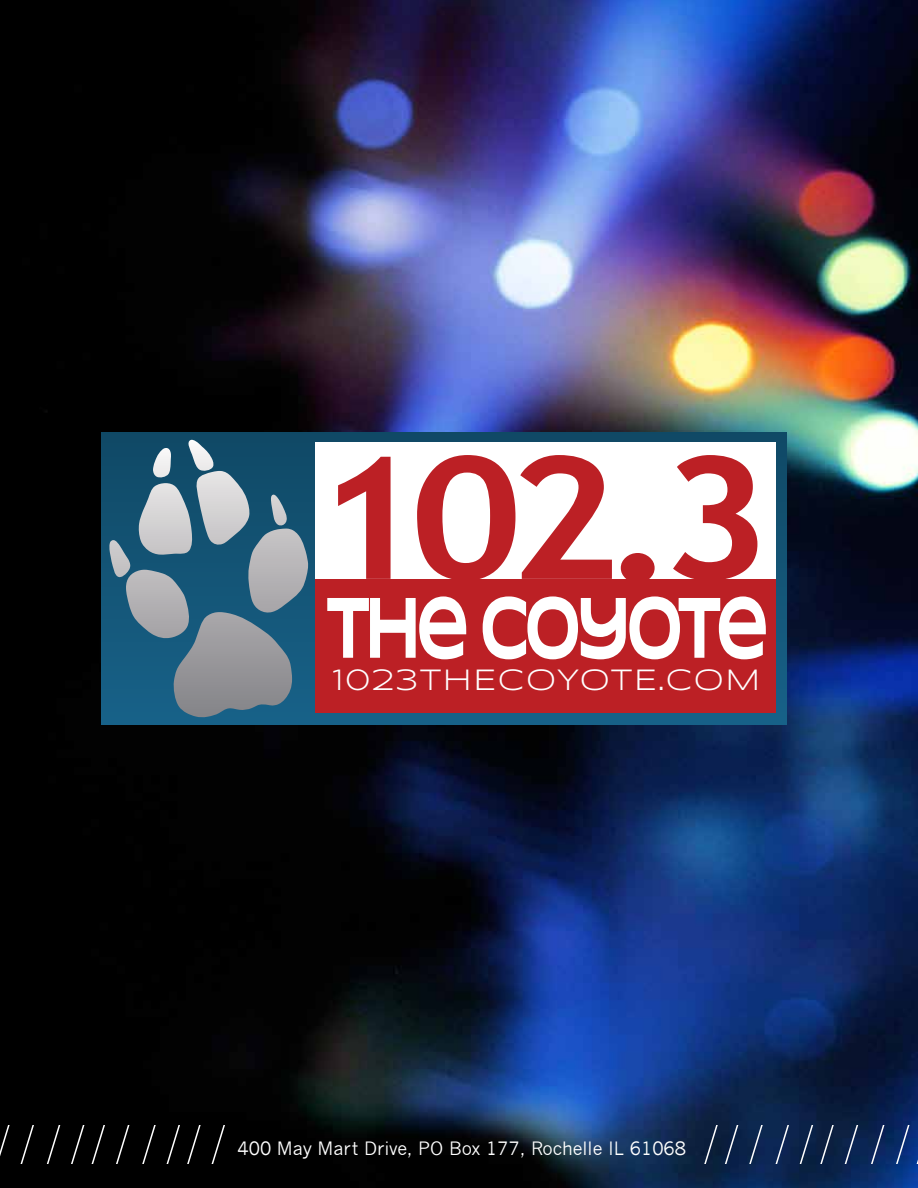
<style>
.page{position:relative;width:918px;height:1188px;background:#fff}
.page>*{position:absolute;margin:0;border:0;box-sizing:border-box;transform-origin:0 0}
.t1{font:700 170.1px "Trebuchet MS";color:#bc2025;scale:1.13 1}
.t2{font:700 89.1px "Syncopate";letter-spacing:-.1em;color:#fff;scale:.62 1}
.t3{font:30.45px "Syncopate";letter-spacing:.05em;color:#fff}
.t4{font:18px "News Gothic";color:#fff}
</style>
<div class="page">
<img style="left:0;top:0;width:918px;height:1188px">
<div style="left:101px;top:432px;width:685px;height:292px;background:linear-gradient(to bottom,#104965,#186188)"></div>
<div style="left:315px;top:579px;width:461px;height:134px;background:#bc2025"></div>
<div style="left:315px;top:442px;width:461px;height:137px;background:#fff"></div>
<svg style="left:109px;top:440px;width:200px;height:278px;background:#577b90"></svg>
<svg style="left:0;top:1125px;width:230px;height:39px;background:#111"></svg>
<svg style="left:690px;top:1125px;width:228px;height:39px;background:#193159"></svg>
<h1 class="t1" style="left:313px;top:412px;width:408px">102.3</h1>
<h2 class="t2" style="left:326px;top:572px;width:716px">THE COYOTE</h2>
<h3 class="t3" style="left:333px;top:663px;width:428px">1023THECOYOTE.COM</h3>
<p class="t4" style="left:238px;top:1138px;width:450px">400 May Mart Drive, PO Box 177, Rochelle IL 61068</p>
</div>
